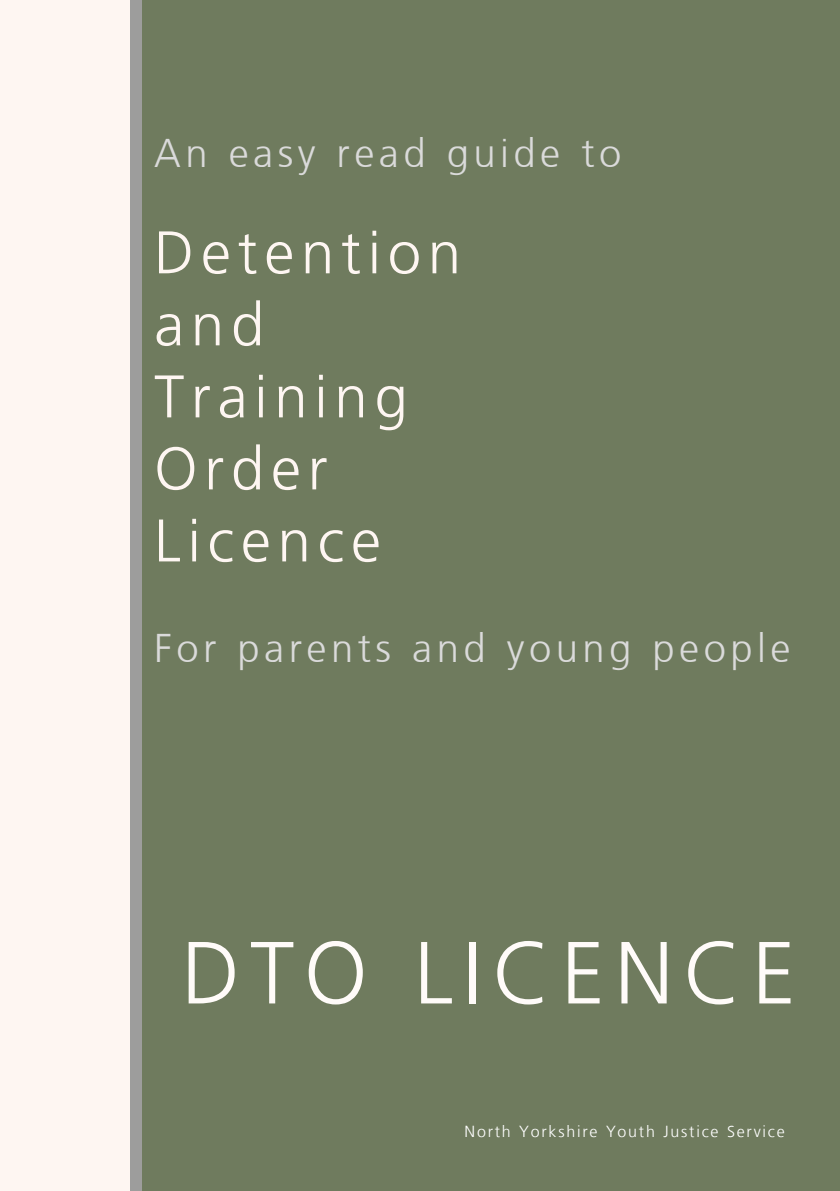
<style>
.page{position:relative;width:840px;height:1191px;background:#fff}
.page>*{position:absolute;margin:0;border:0;box-sizing:border-box;transform-origin:0 0}
.t1{font:300 88px "Frutiger CE";letter-spacing:.11em;color:#fffbf9}
.t2{font:300 60px/72px "Frutiger CE";letter-spacing:.11em;color:#fef6f2}
.t3{font:300 40px "Frutiger CE";letter-spacing:.11em;color:#dadada}
.t4{font:300 16px "Frutiger LT";letter-spacing:.11em;color:#fff}
</style>
<div class="page">
<div style="left:0;top:0;width:839px;height:1191px;background:#6f7b5e"></div>
<div style="left:0;top:0;width:142px;height:1191px;background:#fef6f2"></div>
<div style="left:130px;top:0;width:11px;height:1191px;background:#9d9d9c"></div>
<p class="t3" style="left:154px;top:130px;width:468px">An easy read guide to</p>
<p class="t2" style="left:154px;top:216px;width:308px">Detention and<br>Training<br>Order<br>Licence</p>
<p class="t3" style="left:154px;top:624px;width:637px">For parents and young people</p>
<p class="t1" style="left:181px;top:921px;width:615px">DTO LICENCE</p>
<p class="t4" style="left:464px;top:1122px;width:321px">North Yorkshire Youth Justice Service</p>
</div>
